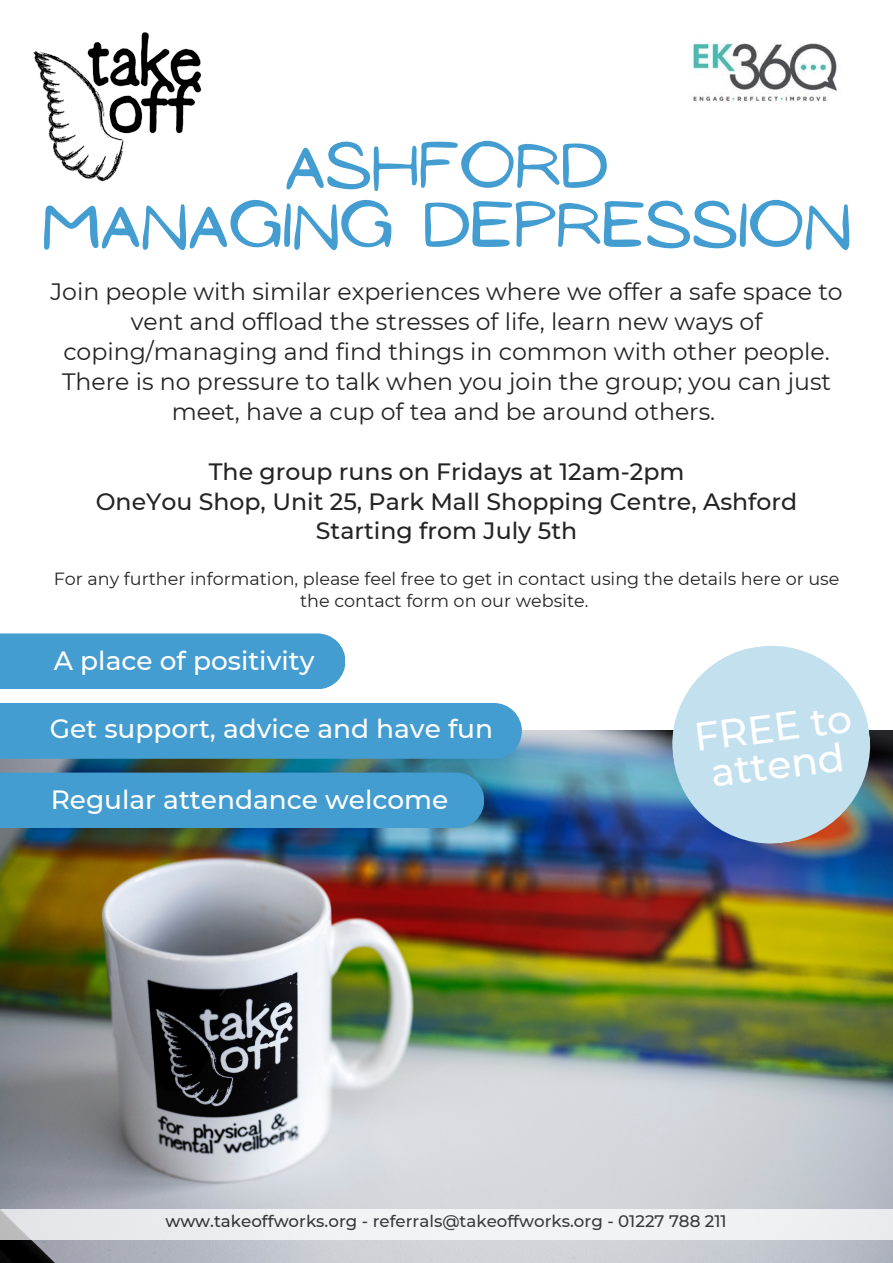
<style>
.page{position:relative;width:893px;height:1263px;background:#fff}
.page>*{position:absolute;margin:0;border:0;box-sizing:border-box;transform-origin:0 0}
.t1{font:59.25px/59.1px "NF Ananias Regular";letter-spacing:.01em;color:#449dd0;text-align:center}
.t2{font:500 39.45px/37.8px "Montserrat";color:#fff;text-align:center}
.t3{font:500 26.4px "Montserrat";color:#fff}
.t4{font:23.62px/29.9px "Montserrat";color:#242425;text-align:center}
.t5{font:500 23.62px/29.9px "Montserrat";color:#242425;text-align:center}
.t6{font:17.55px/22px "Montserrat";color:#242425;text-align:center}
.t7{font:500 16.65px "Montserrat";color:#000}
</style>
<div class="page">
<img style="left:0;top:731px;width:893px;height:532px">
<img style="left:33px;top:32px;width:169px;height:150px">
<svg style="left:666px;top:645px;width:210px;height:204px;background:#b9d0e0"></svg>
<div style="left:0;top:633px;width:345px;height:56px;background:#449dd0"></div>
<div style="left:0;top:703px;width:522px;height:56px;background:#449dd0"></div>
<div style="left:0;top:772px;width:484px;height:56px;background:#449dd0"></div>
<div style="left:0;top:1209px;width:893px;height:30px;background:#f0f1f3"></div>
<img style="left:691px;top:42px;width:146px;height:60px">
<h3 class="t1" style="left:42px;top:138px;width:810px">ASHFORD<br>MANAGING DEPRESSION</h3>
<p class="t4" style="left:50px;top:277px;width:794px">Join people with similar experiences where we offer a safe space to vent and offload the stresses of life, learn new ways of coping/managing and find things in common with other people.<br>There is no pressure to talk when you join the group; you can just meet, have a cup of tea and be around others.</p>
<h3 class="t5" style="left:96px;top:456px;width:703px">The group runs on Fridays at 12am-2pm<br>OneYou Shop, Unit 25, Park Mall Shopping Centre, Ashford<br>Starting from July 5th</h3>
<p class="t6" style="left:54px;top:568px;width:787px">For any further information, please feel free to get in contact using the details here or use the contact form on our website.</p>
<h1 class="t3" style="left:54px;top:644px;width:262px">A place of positivity</h1>
<h5 class="t3" style="left:50px;top:712px;width:445px">Get support, advice and have fun</h5>
<h4 class="t3" style="left:51px;top:784px;width:399px">Regular attendance welcome</h4>
<p class="t2" style="left:692px;top:718px;width:160px;rotate:-7deg">FREE to attend</p>
<p class="t7" style="left:165px;top:1210px;width:563px">www.takeoffworks.org - referrals@takeoffworks.org - 01227 788 211</p>
</div>
